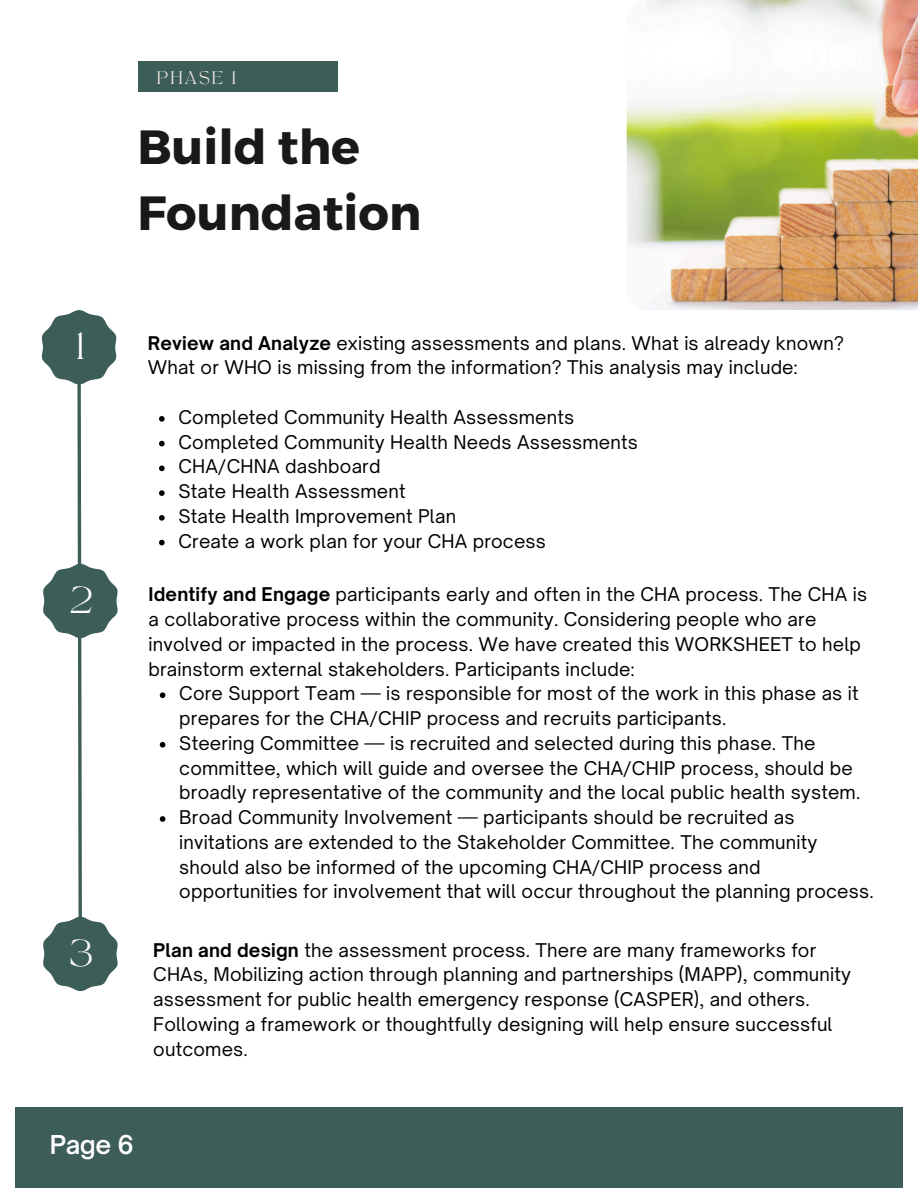
<style>
.page{position:relative;width:918px;height:1188px;background:#fff}
.page>*{position:absolute;margin:0;border:0;box-sizing:border-box;transform-origin:0 0}
.t1{font:700 48px/66.8px "Montserrat";color:#191919}
.t2{font:26.1px "TANAEGEAN";color:#fff}
.t3{font:600 24.9px "Open Sauce One";color:#fff}
.t4{font:18.15px/24.8px "Open Sauce One";letter-spacing:.01em;color:#000}
.t5{font:12.75px "TANAEGEAN";letter-spacing:.16em;color:#f5f0e6}
.s1{font-weight:700}
</style>
<div class="page">
<div style="left:138px;top:62px;width:200px;height:30px;background:#3d5d59"></div>
<svg style="left:159px;top:416px;width:6px;height:6px"></svg>
<svg style="left:159px;top:441px;width:6px;height:5px"></svg>
<svg style="left:159px;top:466px;width:6px;height:5px"></svg>
<svg style="left:159px;top:490px;width:6px;height:6px"></svg>
<svg style="left:159px;top:515px;width:6px;height:6px"></svg>
<svg style="left:159px;top:540px;width:6px;height:5px"></svg>
<svg style="left:160px;top:692px;width:5px;height:6px"></svg>
<svg style="left:160px;top:742px;width:5px;height:6px"></svg>
<svg style="left:160px;top:816px;width:5px;height:6px"></svg>
<svg style="left:42px;top:310px;width:76px;height:682px"></svg>
<img style="left:627px;top:0;width:291px;height:310px">
<div style="left:15px;top:1107px;width:888px;height:81px;background:#3d5d59"></div>
<h3 class="t5" style="left:157px;top:70px;width:80px">PHASE 1</h3>
<h3 class="t1" style="left:137px;top:111px;width:285px">Build the<br>Foundation</h3>
<p class="t2" style="left:76px;top:331px;width:10px">1</p>
<p class="t2" style="left:71px;top:585px;width:23px">2</p>
<p class="t2" style="left:70px;top:938px;width:25px">3</p>
<p class="t4" style="left:148px;top:330px;width:698px"><span class="s1">Review and Analyze</span> existing assessments and plans. What is already known?<br>What or WHO is missing from the information? This analysis may include:</p>
<p class="t4" style="left:179px;top:405px;width:397px">Completed Community Health Assessments</p>
<p class="t4" style="left:179px;top:429px;width:461px">Completed Community Health Needs Assessments</p>
<p class="t4" style="left:179px;top:454px;width:203px">CHA/CHNA dashboard</p>
<p class="t4" style="left:179px;top:479px;width:229px">State Health Assessment</p>
<p class="t4" style="left:179px;top:504px;width:279px">State Health Improvement Plan</p>
<p class="t4" style="left:179px;top:528px;width:369px">Create a work plan for your CHA process</p>
<p class="t4" style="left:149px;top:582px;width:720px"><span class="s1">Identify and Engage</span> participants early and often in the CHA process. The CHA is a collaborative process within the community. Considering people who are involved or impacted in the process. We have created this WORKSHEET to help brainstorm external stakeholders. Participants include:</p>
<p class="t4" style="left:179px;top:681px;width:681px">Core Support Team — is responsible for most of the work in this phase as it prepares for the CHA/CHIP process and recruits participants.</p>
<p class="t4" style="left:179px;top:731px;width:683px">Steering Committee — is recruited and selected during this phase. The committee, which will guide and oversee the CHA/CHIP process, should be broadly representative of the community and the local public health system.</p>
<p class="t4" style="left:179px;top:805px;width:696px">Broad Community Involvement — participants should be recruited as invitations are extended to the Stakeholder Committee. The community should also be informed of the upcoming CHA/CHIP process and opportunities for involvement that will occur throughout the planning process.</p>
<p class="t4" style="left:153px;top:937px;width:699px"><span class="s1">Plan and design</span> the assessment process. There are many frameworks for CHAs, Mobilizing action through planning and partnerships (MAPP), community assessment for public health emergency response (CASPER), and others.<br>Following a framework or thoughtfully designing will help ensure successful outcomes.</p>
<h3 class="t3" style="left:50px;top:1129px;width:86px">Page 6</h3>
</div>
